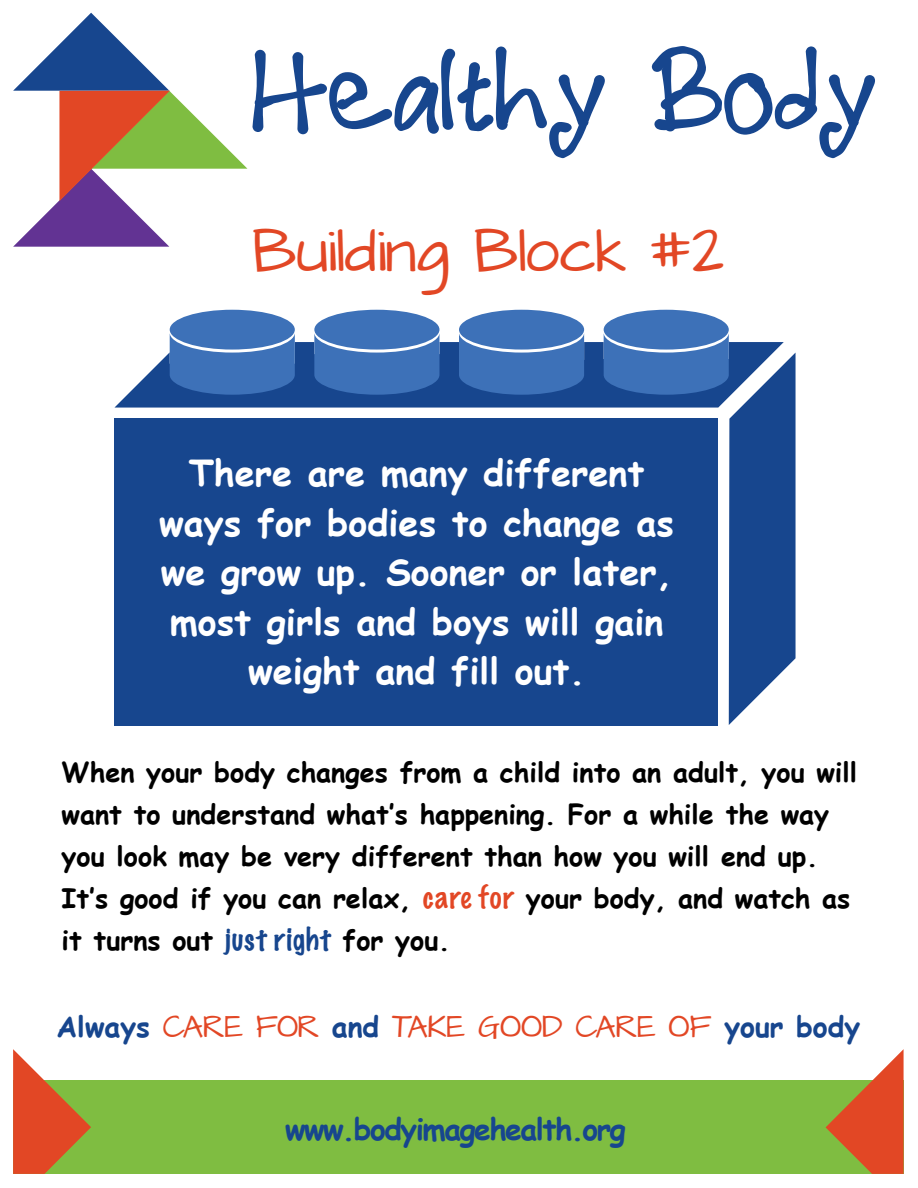
<style>
.page{position:relative;width:918px;height:1188px;background:#fff}
.page>*{position:absolute;margin:0;border:0;box-sizing:border-box;transform-origin:0 0}
.t1{font:49.95px "Architects Daughter";color:#e24725}
.t2{font:700 36px/49.5px "Comic Sans MS";color:#fff;text-align:center}
.t3{font:700 30px "Comic Sans MS";letter-spacing:-.05em;color:#17468e}
.t4{font:700 27px/42px "Comic Sans MS";color:#000}
.t5{font:25.5px "Architects Daughter";color:#e24725}
.s1{font-family:"Marker Felt";font-weight:100;font-size:28.5px;color:#e24725}
.s2{font-family:"Marker Felt";font-weight:100;font-size:28.5px;color:#17468e}
.s3{font-family:"Comic Sans MS";font-weight:700;font-size:28.5px;color:#17468e}
</style>
<div class="page">
<svg style="left:114px;top:342px;width:490px;height:66px;fill:#17468e"></svg>
<div style="left:114px;top:418px;width:604px;height:307px;background:#17468e"></div>
<div style="left:170px;top:310px;width:125px;height:40px;background:#3d71b8;border-radius:50%"></div>
<div style="left:314px;top:310px;width:125px;height:40px;background:#3d71b8;border-radius:50%"></div>
<div style="left:459px;top:310px;width:125px;height:40px;background:#3d71b8;border-radius:50%"></div>
<div style="left:604px;top:310px;width:125px;height:40px;background:#3d71b8;border-radius:50%"></div>
<svg style="left:170px;top:333px;width:125px;height:62px"></svg>
<svg style="left:314px;top:333px;width:125px;height:62px"></svg>
<svg style="left:459px;top:333px;width:125px;height:62px"></svg>
<svg style="left:604px;top:333px;width:192px;height:392px"></svg>
<div style="left:13px;top:1081px;width:891px;height:93px;background:#7fbd41"></div>
<svg style="left:826px;top:1049px;width:78px;height:125px"></svg>
<svg style="left:13px;top:1049px;width:78px;height:125px"></svg>
<svg style="left:13px;top:13px;width:592px;height:234px"></svg>
<svg style="left:652px;top:46px;width:223px;height:112px"></svg>
<h1 class="t1" style="left:252px;top:216px;width:473px">Building Block #2</h1>
<h2 class="t2" style="left:159px;top:447px;width:516px">There are many different ways for bodies to change as we grow up. Sooner or later, most girls and boys will gain weight and fill out.</h2>
<p class="t4" style="left:62px;top:750px;width:797px">When your body changes from a child into an adult, you will want to understand what‛s happening. For a while the way you look may be very different than how you will end up.<br>It‛s good if you can relax, <span class="s1">care for</span> your body, and watch as it turns out <span class="s2">just right</span> for you.</p>
<p class="t5" style="left:56px;top:1008px;width:806px"><span class="s3">Always</span> CARE FOR <span class="s3">and</span> TAKE GOOD CARE OF <span class="s3">your body</span></p>
<p class="t3" style="left:285px;top:1107px;width:342px">www.bodyimagehealth.org</p>
</div>
